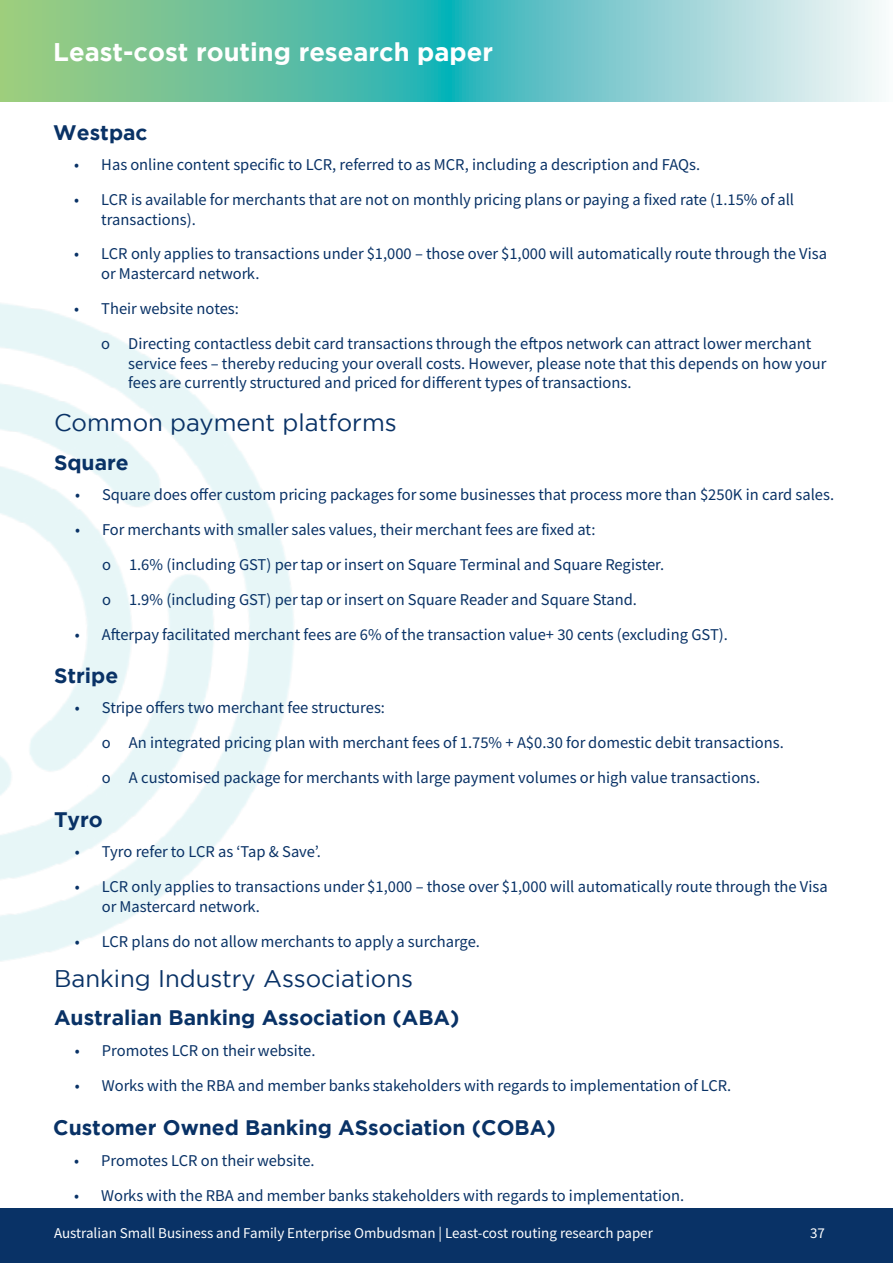
<style>
.page{position:relative;width:893px;height:1263px;background:#fff}
.page>*{position:absolute;margin:0;border:0;box-sizing:border-box;transform-origin:0 0}
.t1{font:700 25.5px "Gotham";color:#fff}
.t2{font:24px "Gotham";color:#093266}
.t3{font:700 21px "Gotham";color:#093266}
.t4{font:16.5px/34.8px "Source Sans Variable";color:#093266}
.t5{font:15px "Source Sans Variable";color:#fff}
</style>
<div class="page">
<div style="left:0;top:1209px;width:893px;height:54px;background:#093266"></div>
<svg style="left:0;top:0;width:879px;height:102px;background:#7bc9b8"></svg>
<h1 class="t1" style="left:53px;top:37px;width:441px">Least-cost routing research paper</h1>
<p class="t3" style="left:53px;top:120px;width:96px">Westpac</p>
<p class="t4" style="left:74px;top:147px;width:627px">• Has online content specific to LCR, referred to as MCR, including a description and FAQs.</p>
<p class="t4" style="left:101px;top:190px;width:694px;line-height:19.8px;text-indent:-27px">• LCR is available for merchants that are not on monthly pricing plans or paying a fixed rate (1.15% of all transactions).</p>
<p class="t4" style="left:101px;top:244px;width:727px;line-height:19.8px;text-indent:-27px">• LCR only applies to transactions under $1,000 – those over $1,000 will automatically route through the Visa or Mastercard network.</p>
<p class="t4" style="left:101px;top:291px;width:711px;text-indent:-27px">• Their website notes:<br>o Directing contactless debit card transactions through the eftpos network can attract lower merchant</p>
<p class="t4" style="left:128px;top:353px;width:700px;line-height:19.8px">service fees – thereby reducing your overall costs. However, please note that this depends on how your fees are currently structured and priced for different types of transactions.</p>
<h2 class="t2" style="left:54px;top:410px;width:344px">Common payment platforms</h2>
<p class="t3" style="left:54px;top:450px;width:76px">Square</p>
<p class="t4" style="left:75px;top:478px;width:761px">• Square does offer custom pricing packages for some businesses that process more than $250K in card sales.</p>
<p class="t4" style="left:102px;top:512px;width:564px;text-indent:-27px">• For merchants with smaller sales values, their merchant fees are fixed at:<br>o 1.6% (including GST) per tap or insert on Square Terminal and Square Register. o 1.9% (including GST) per tap or insert on Square Reader and Square Stand.</p>
<p class="t4" style="left:75px;top:617px;width:655px">• Afterpay facilitated merchant fees are 6% of the transaction value+ 30 cents (excluding GST).</p>
<p class="t3" style="left:54px;top:663px;width:66px">Stripe</p>
<p class="t4" style="left:102px;top:691px;width:683px;text-indent:-27px">• Stripe offers two merchant fee structures:<br>o An integrated pricing plan with merchant fees of 1.75% + A$0.30 for domestic debit transactions. o A customised package for merchants with large payment volumes or high value transactions.</p>
<p class="t3" style="left:54px;top:807px;width:50px">Tyro</p>
<p class="t4" style="left:75px;top:835px;width:248px">• Tyro refer to LCR as ‘Tap &amp; Save’.</p>
<p class="t4" style="left:102px;top:877px;width:727px;line-height:19.8px;text-indent:-27px">• LCR only applies to transactions under $1,000 – those over $1,000 will automatically route through the Visa or Mastercard network.</p>
<p class="t4" style="left:75px;top:924px;width:407px">• LCR plans do not allow merchants to apply a surcharge.</p>
<h2 class="t2" style="left:54px;top:965px;width:361px">Banking Industry Associations</h2>
<p class="t3" style="left:54px;top:1006px;width:407px">Australian Banking Association (ABA)</p>
<p class="t4" style="left:75px;top:1033px;width:242px">• Promotes LCR on their website.</p>
<p class="t4" style="left:75px;top:1068px;width:658px">• Works with the RBA and member banks stakeholders with regards to implementation of LCR.</p>
<p class="t3" style="left:53px;top:1116px;width:504px">Customer Owned Banking ASsociation (COBA)</p>
<p class="t4" style="left:74px;top:1143px;width:242px">• Promotes LCR on their website.</p>
<p class="t4" style="left:74px;top:1178px;width:611px">• Works with the RBA and member banks stakeholders with regards to implementation.</p>
<p class="t5" style="left:54px;top:1224px;width:600px">Australian Small Business and Family Enterprise Ombudsman | Least-cost routing research paper</p>
<p class="t5" style="left:810px;top:1224px;width:16px">37</p>
</div>
